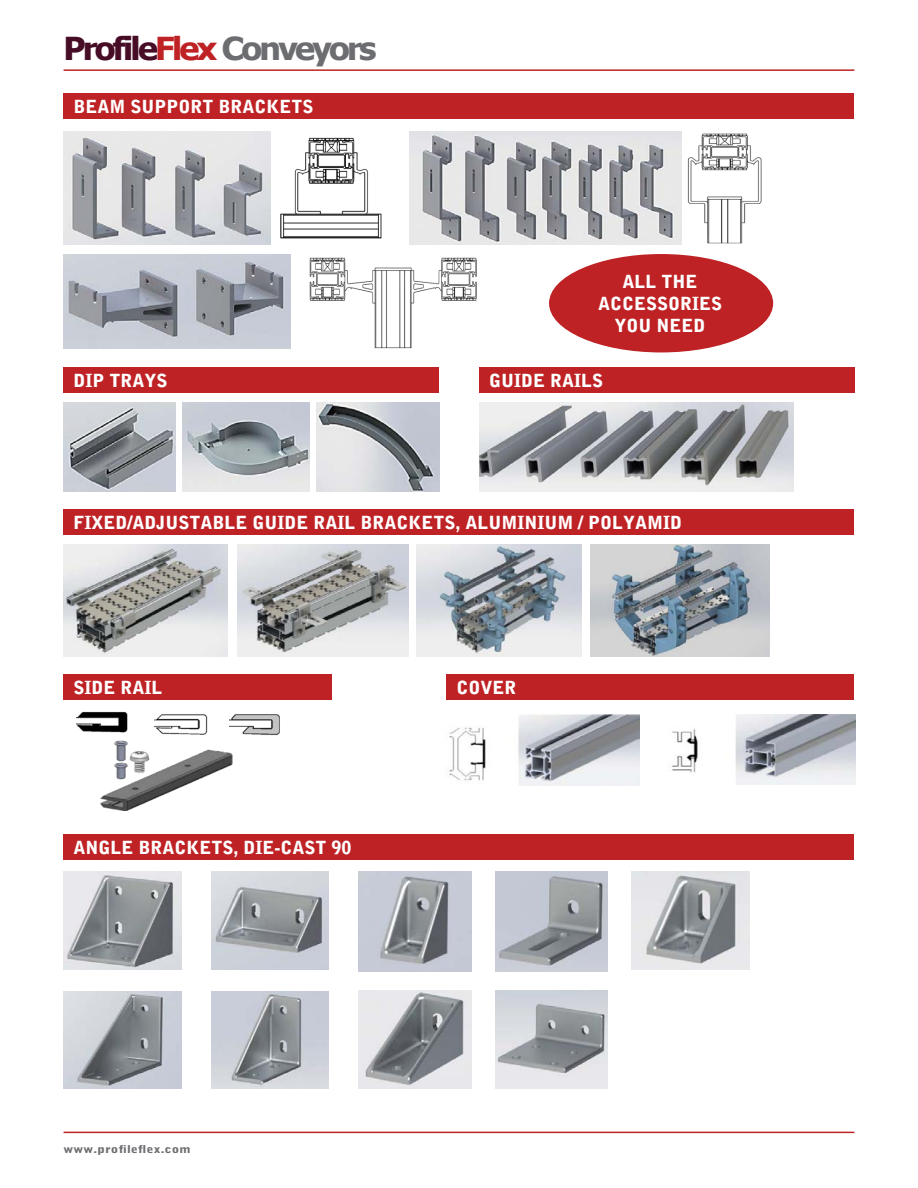
<style>
.page{position:relative;width:918px;height:1188px;background:#fff}
.page>*{position:absolute;margin:0;border:0;box-sizing:border-box;transform-origin:0 0}
.t1{font:700 31.65px "Tahoma";letter-spacing:-.08em;color:#6c6d70;scale:1.06 1}
.t2{font:900 18px/21.6px "Bell Gothic";color:#fff;text-align:center}
.t3{font:900 10.8px "Bell Gothic";letter-spacing:.02em;color:#6c6d70;scale:1.25 1}
.s1{color:#470c26}
.s2{color:#bf2225}
</style>
<div class="page">
<hr style="left:64px;top:69px;width:790px;height:2px;background:#bf2225">
<hr style="left:64px;top:1132px;width:790px;height:1px;background:#bf2225">
<div style="left:64px;top:93px;width:790px;height:26px;background:#bf2225"></div>
<img style="left:409px;top:132px;width:353px;height:112px">
<img style="left:64px;top:132px;width:318px;height:112px">
<div style="left:64px;top:367px;width:375px;height:26px;background:#bf2225"></div>
<img style="left:309px;top:257px;width:168px;height:91px">
<img style="left:64px;top:254px;width:227px;height:94px">
<img style="left:64px;top:403px;width:112px;height:89px">
<img style="left:182px;top:403px;width:127px;height:89px">
<img style="left:316px;top:403px;width:123px;height:89px">
<div style="left:479px;top:367px;width:375px;height:26px;background:#bf2225"></div>
<div style="left:64px;top:509px;width:790px;height:26px;background:#bf2225"></div>
<img style="left:417px;top:545px;width:165px;height:111px">
<img style="left:238px;top:545px;width:170px;height:111px">
<img style="left:64px;top:545px;width:163px;height:111px">
<img style="left:591px;top:545px;width:179px;height:111px">
<div style="left:64px;top:674px;width:268px;height:26px;background:#bf2225"></div>
<img style="left:101px;top:740px;width:132px;height:71px">
<img style="left:77px;top:711px;width:51px;height:22px">
<img style="left:155px;top:714px;width:53px;height:21px">
<img style="left:229px;top:714px;width:51px;height:22px">
<div style="left:446px;top:674px;width:408px;height:26px;background:#bf2225"></div>
<img style="left:448px;top:714px;width:192px;height:71px">
<img style="left:672px;top:714px;width:184px;height:71px">
<div style="left:64px;top:834px;width:790px;height:26px;background:#bf2225"></div>
<img style="left:64px;top:871px;width:117px;height:98px">
<img style="left:64px;top:991px;width:117px;height:97px">
<img style="left:212px;top:871px;width:116px;height:98px">
<img style="left:359px;top:871px;width:113px;height:100px">
<img style="left:212px;top:991px;width:116px;height:97px">
<img style="left:495px;top:871px;width:113px;height:100px">
<img style="left:632px;top:871px;width:117px;height:98px">
<img style="left:495px;top:991px;width:113px;height:97px">
<img style="left:359px;top:991px;width:113px;height:97px">
<img style="left:479px;top:403px;width:315px;height:89px">
<div style="left:549px;top:254px;width:224px;height:98px;background:#bf2225;border-radius:50%"></div>
<h1 class="t1" style="left:64px;top:27px;width:297px"><span class="s1">Profile</span><span class="s2">Flex</span> Conveyors</h1>
<p class="t2" style="left:73px;top:96px;width:238px">B EAM SUPPORT BRACKETS</p>
<p class="t2" style="left:598px;top:271px;width:123px">ALL TH E<br>ACC ESSORIES<br>YOU N EED</p>
<p class="t2" style="left:73px;top:370px;width:92px">DIP TRAYS</p>
<p class="t2" style="left:489px;top:370px;width:112px">GUID E RAILS</p>
<p class="t2" style="left:73px;top:512px;width:607px">FIXED/ADJUSTABLE GUID E RAIL B RACKETS, ALUMINIUM / POLYAMID</p>
<p class="t2" style="left:73px;top:676px;width:58px">SIDE RAIL</p>
<p class="t2" style="left:456px;top:676px;width:25px">COVER</p>
<p class="t2" style="left:73px;top:837px;width:279px">AN GLE B RACKETS, DIE-CAST 90</p>
<p class="t3" style="left:64px;top:1143px;width:103px">WWW.PROFILEFLEX.COM</p>
</div>
